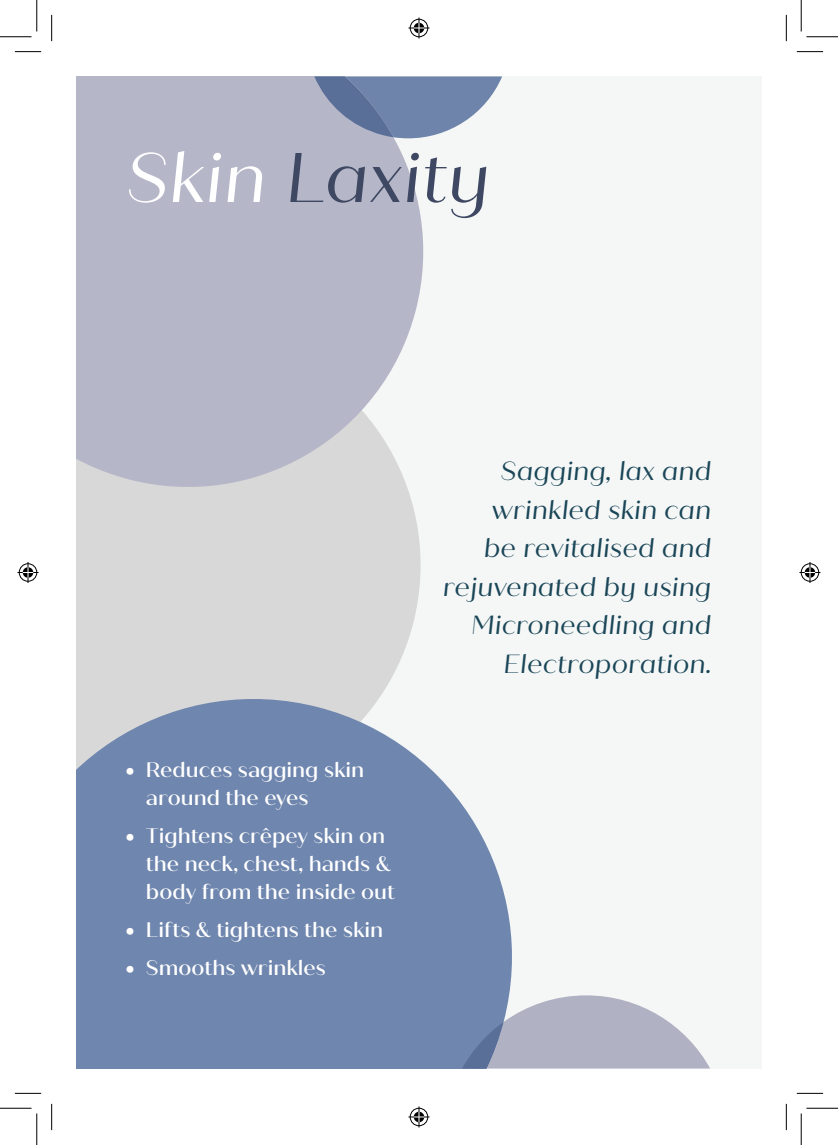
<style>
.page{position:relative;width:838px;height:1145px;background:#fff}
.page>*{position:absolute;margin:0;border:0;box-sizing:border-box;transform-origin:0 0}
.t1{font:italic 70px "Quiche Sans";color:#3f4863}
.t2{font:italic 26.25px/38.5px "Quiche Sans";color:#1a4658;text-align:right}
.t3{font:500 21px/28px "Quiche Sans";color:#fff}
.s1{color:#fff}
.s2{font-weight:900}
</style>
<div class="page">
<div style="left:76px;top:76px;width:685px;height:993px;background:#f5f7f6"></div>
<div style="left:76px;top:500px;width:345px;height:172px;background:#d8d8d8"></div>
<svg style="left:76px;top:672px;width:436px;height:397px;background:#8497b8"></svg>
<svg style="left:76px;top:76px;width:348px;height:424px;background:#bbbdcb"></svg>
<svg style="left:314px;top:76px;width:188px;height:62px;background:#8797b5"></svg>
<svg style="left:462px;top:995px;width:248px;height:74px"></svg>
<svg style="left:15px;top:51px;width:26px;height:1px"></svg>
<svg style="left:796px;top:51px;width:27px;height:1px"></svg>
<svg style="left:15px;top:1093px;width:26px;height:1px"></svg>
<svg style="left:796px;top:1093px;width:27px;height:1px"></svg>
<svg style="left:51px;top:15px;width:1px;height:26px"></svg>
<svg style="left:51px;top:1104px;width:1px;height:26px"></svg>
<svg style="left:786px;top:15px;width:1px;height:26px"></svg>
<svg style="left:786px;top:1104px;width:1px;height:26px"></svg>
<hr style="left:0;top:36px;width:32px;height:1px;background:#000">
<hr style="left:806px;top:36px;width:31px;height:1px;background:#000">
<hr style="left:0;top:1108px;width:32px;height:1px;background:#000">
<hr style="left:806px;top:1108px;width:31px;height:1px;background:#000">
<hr style="left:36px;top:0;width:1px;height:31px;background:#000">
<hr style="left:36px;top:1113px;width:1px;height:32px;background:#000">
<hr style="left:800px;top:0;width:1px;height:31px;background:#000">
<hr style="left:800px;top:1113px;width:1px;height:32px;background:#000">
<svg style="left:408px;top:18px;width:21px;height:21px"></svg>
<svg style="left:408px;top:1106px;width:21px;height:21px"></svg>
<svg style="left:18px;top:562px;width:21px;height:21px"></svg>
<svg style="left:799px;top:562px;width:21px;height:21px"></svg>
<h1 class="t1" style="left:126px;top:136px;width:366px"><span class="s1">Skin</span> Laxity</h1>
<p class="t3" style="left:146px;top:756px;width:219px;text-indent:-20px"><span class="s2">•</span> Reduces sagging skin around the eyes</p>
<p class="t3" style="left:146px;top:822px;width:251px;text-indent:-20px"><span class="s2">•</span> Tightens crêpey skin on the neck, chest, hands &amp; body from the inside out</p>
<p class="t3" style="left:126px;top:916px;width:258px"><span class="s2">•</span> Lifts &amp; tightens the skin</p>
<p class="t3" style="left:126px;top:954px;width:201px"><span class="s2">•</span> Smooths wrinkles</p>
<p class="t2" style="left:443px;top:452px;width:270px">Sagging, lax and wrinkled skin can<br>be revitalised and rejuvenated by using<br>Microneedling and<br>Electroporation.</p>
</div>
